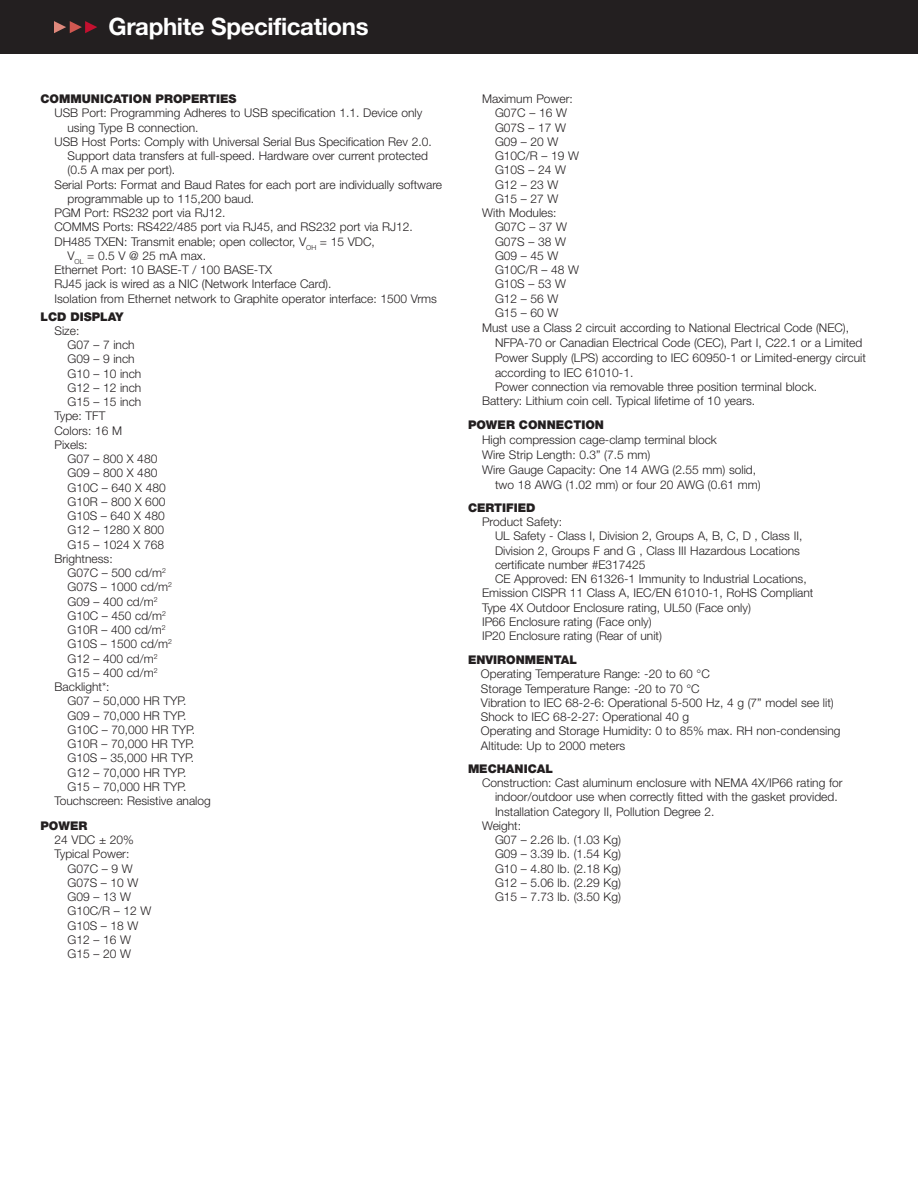
<style>
.page{position:relative;width:918px;height:1188px;background:#fff}
.page>*{position:absolute;margin:0;border:0;box-sizing:border-box;transform-origin:0 0}
.White_Subtitle_in_Bl{font:700 24px "Helvetica Neue LT Std";letter-spacing:-.015em;color:#fff}
.Spec_Text_1{font:300 12px/14.2px "Helvetica Neue LT Std";color:#231f20}
.Spec_Text{font:300 12px/14.2px "Helvetica Neue LT Std";color:#231f20}
.Spec___Text{font:300 12px/14.2px "Helvetica Neue LT Std";color:#231f20}
.Spec_Text_2{font:300 12px/14.2px "Helvetica Neue LT Std";color:#231f20}
.Spec_Header_-_Black{font:900 12px "Helvetica Neue LT Std";color:#231f20}
</style>
<div class="page">
<div style="left:0;top:0;width:918px;height:54px;background:#231f20"></div>
<svg style="left:54px;top:21px;width:43px;height:12px"></svg>
<p class="White_Subtitle_in_Bl" style="left:108px;top:12px;width:262px">Graphite Specifications</p>
<p class="Spec_Header_-_Black" style="left:40px;top:92px;width:198px">COMMUNICATION PROPERTIES</p>
<p class="Spec_Text_1" style="left:68px;top:106px;width:356px;text-indent:-13px">USB Port: Programming Adheres to USB specification 1.1. Device only using Type B connection.</p>
<p class="Spec_Text_1" style="left:68px;top:134px;width:366px;text-indent:-13px">USB Host Ports: Comply with Universal Serial Bus Specification Rev 2.0.<br>Support data transfers at full-speed. Hardware over current protected (0.5 A max per port).</p>
<p class="Spec_Text_1" style="left:68px;top:177px;width:376px;text-indent:-13px">Serial Ports: Format and Baud Rates for each port are individually software programmable up to 115,200 baud.</p>
<p class="Spec_Text_2" style="left:55px;top:205px;width:172px">PGM Port: RS232 port via RJ12.</p>
<p class="Spec_Text_2" style="left:55px;top:220px;width:360px">COMMS Ports: RS422/485 port via RJ45, and RS232 port via RJ12.</p>
<p class="Spec_Text_2" style="left:68px;top:234px;width:309px;text-indent:-13px">DH485 TXEN: Transmit enable; open collector, V<sub>OH</sub> = 15 VDC,<br>V<sub>OL</sub> = 0.5 V @ 25 mA max.</p>
<p class="Spec_Text_1" style="left:55px;top:262px;width:219px">Ethernet Port: 10 BASE-T / 100 BASE-TX</p>
<p class="Spec_Text_2" style="left:55px;top:277px;width:278px">RJ45 jack is wired as a NIC (Network Interface Card).</p>
<p class="Spec_Text_2" style="left:55px;top:291px;width:384px">Isolation from Ethernet network to Graphite operator interface: 1500 Vrms</p>
<p class="Spec_Header_-_Black" style="left:40px;top:309px;width:85px">LCD DISPLAY</p>
<p class="Spec_Text" style="left:68px;top:323px;width:75px;text-indent:-13px">Size:<br>G07 – 7 inch<br>G09 – 9 inch<br>G10 – 10 inch<br>G12 – 12 inch<br>G15 – 15 inch</p>
<p class="Spec_Text" style="left:55px;top:409px;width:52px">Type: TFT</p>
<p class="Spec_Text" style="left:55px;top:423px;width:69px">Colors: 16 M</p>
<p class="Spec_Text" style="left:68px;top:437px;width:100px;text-indent:-13px">Pixels:<br>G07 – 800 X 480<br>G09 – 800 X 480<br>G10C – 640 X 480<br>G10R – 800 X 600<br>G10S – 640 X 480<br>G12 – 1280 X 800<br>G15 – 1024 X 768</p>
<p class="Spec_Text" style="left:68px;top:551px;width:106px;text-indent:-13px">Brightness:<br>G07C – 500 cd/m<sup>2<br></sup>G07S – 1000 cd/m<sup>2<br></sup>G09 – 400 cd/m<sup>2<br></sup>G10C – 450 cd/m<sup>2<br></sup>G10R – 400 cd/m<sup>2<br></sup>G10S – 1500 cd/m<sup>2<br></sup>G12 – 400 cd/m<sup>2<br></sup>G15 – 400 cd/m<sup>2</sup></p>
<p class="Spec_Text" style="left:68px;top:679px;width:129px;text-indent:-13px">Backlight*:<br>G07 – 50,000 HR TYP.<br>G09 – 70,000 HR TYP.<br>G10C – 70,000 HR TYP.<br>G10R – 70,000 HR TYP.<br>G10S – 35,000 HR TYP.<br>G12 – 70,000 HR TYP.<br>G15 – 70,000 HR TYP.</p>
<p class="Spec_Text" style="left:55px;top:793px;width:158px">Touchscreen: Resistive analog</p>
<p class="Spec_Header_-_Black" style="left:40px;top:818px;width:48px">POWER</p>
<p class="Spec_Text" style="left:55px;top:832px;width:81px">24 VDC ± 20%</p>
<p class="Spec_Text" style="left:68px;top:847px;width:85px;text-indent:-13px">Typical Power:<br>G07C – 9 W<br>G07S – 10 W<br>G09 – 13 W<br>G10C/R – 12 W<br>G10S – 18 W<br>G12 – 16 W<br>G15 – 20 W</p>
<p class="Spec_Text" style="left:495px;top:91px;width:85px;text-indent:-13px">Maximum Power:<br>G07C – 16 W<br>G07S – 17 W<br>G09 – 20 W<br>G10C/R – 19 W<br>G10S – 24 W<br>G12 – 23 W<br>G15 – 27 W</p>
<p class="Spec_Text" style="left:495px;top:205px;width:85px;text-indent:-13px">With Modules:<br>G07C – 37 W<br>G07S – 38 W<br>G09 – 45 W<br>G10C/R – 48 W<br>G10S – 53 W<br>G12 – 56 W<br>G15 – 60 W</p>
<p class="Spec_Text" style="left:495px;top:320px;width:372px;line-height:14.9px;text-indent:-13px">Must use a Class 2 circuit according to National Electrical Code (NEC), NFPA-70 or Canadian Electrical Code (CEC), Part I, C22.1 or a Limited Power Supply (LPS) according to IEC 60950-1 or Limited-energy circuit according to IEC 61010-1.<br>Power connection via removable three position terminal block.</p>
<p class="Spec___Text" style="left:482px;top:394px;width:275px">Battery: Lithium coin cell. Typical lifetime of 10 years.</p>
<p class="Spec_Header_-_Black" style="left:468px;top:418px;width:138px">POWER CONNECTION</p>
<p class="Spec___Text" style="left:482px;top:432px;width:236px">High compression cage-clamp terminal block</p>
<p class="Spec_Text_1" style="left:482px;top:447px;width:170px">Wire Strip Length: 0.3” (7.5 mm)</p>
<p class="Spec_Text_1" style="left:495px;top:462px;width:267px;line-height:15px;text-indent:-13px">Wire Gauge Capacity: One 14 AWG (2.55 mm) solid, two 18 AWG (1.02 mm) or four 20 AWG (0.61 mm)</p>
<p class="Spec_Header_-_Black" style="left:468px;top:500px;width:69px">CERTIFIED</p>
<p class="Spec_Text_1" style="left:495px;top:514px;width:313px;text-indent:-13px">Product Safety:<br>UL Safety - Class I, Division 2, Groups A, B, C, D , Class II, Division 2, Groups F and G , Class III Hazardous Locations certificate number #E317425<br>CE Approved: EN 61326-1 Immunity to Industrial Locations,</p>
<p class="Spec_Text_1" style="left:482px;top:586px;width:333px">Emission CISPR 11 Class A, IEC/EN 61010-1, RoHS Compliant</p>
<p class="Spec_Text_1" style="left:482px;top:600px;width:270px">Type 4X Outdoor Enclosure rating, UL50 (Face only)</p>
<p class="Spec_Text_1" style="left:482px;top:614px;width:171px">IP66 Enclosure rating (Face only)</p>
<p class="Spec_Text_1" style="left:482px;top:628px;width:181px">IP20 Enclosure rating (Rear of unit)</p>
<p class="Spec_Header_-_Black" style="left:468px;top:653px;width:111px">ENVIRONMENTAL</p>
<p class="Spec_Text_1" style="left:481px;top:667px;width:230px">Operating Temperature Range: -20 to 60 °C</p>
<p class="Spec_Text_1" style="left:481px;top:681px;width:220px">Storage Temperature Range: -20 to 70 °C</p>
<p class="Spec_Text_1" style="left:481px;top:695px;width:354px">Vibration to IEC 68-2-6: Operational 5-500 Hz, 4 g (7” model see lit)</p>
<p class="Spec_Text_1" style="left:481px;top:709px;width:210px">Shock to IEC 68-2-27: Operational 40 g</p>
<p class="Spec_Text_1" style="left:481px;top:724px;width:361px">Operating and Storage Humidity: 0 to 85% max. RH non-condensing</p>
<p class="Spec_Text_1" style="left:481px;top:738px;width:146px">Altitude: Up to 2000 meters</p>
<p class="Spec_Header_-_Black" style="left:468px;top:761px;width:87px">MECHANICAL</p>
<p class="Spec___Text" style="left:495px;top:775px;width:349px;text-indent:-13px">Construction: Cast aluminum enclosure with NEMA 4X/IP66 rating for indoor/outdoor use when correctly fitted with the gasket provided.<br>Installation Category II, Pollution Degree 2.</p>
<p class="Spec___Text" style="left:495px;top:818px;width:127px;text-indent:-13px">Weight:<br>G07 – 2.26 lb. (1.03 Kg)<br>G09 – 3.39 lb. (1.54 Kg)<br>G10 – 4.80 lb. (2.18 Kg)<br>G12 – 5.06 lb. (2.29 Kg)<br>G15 – 7.73 lb. (3.50 Kg)</p>
</div>
